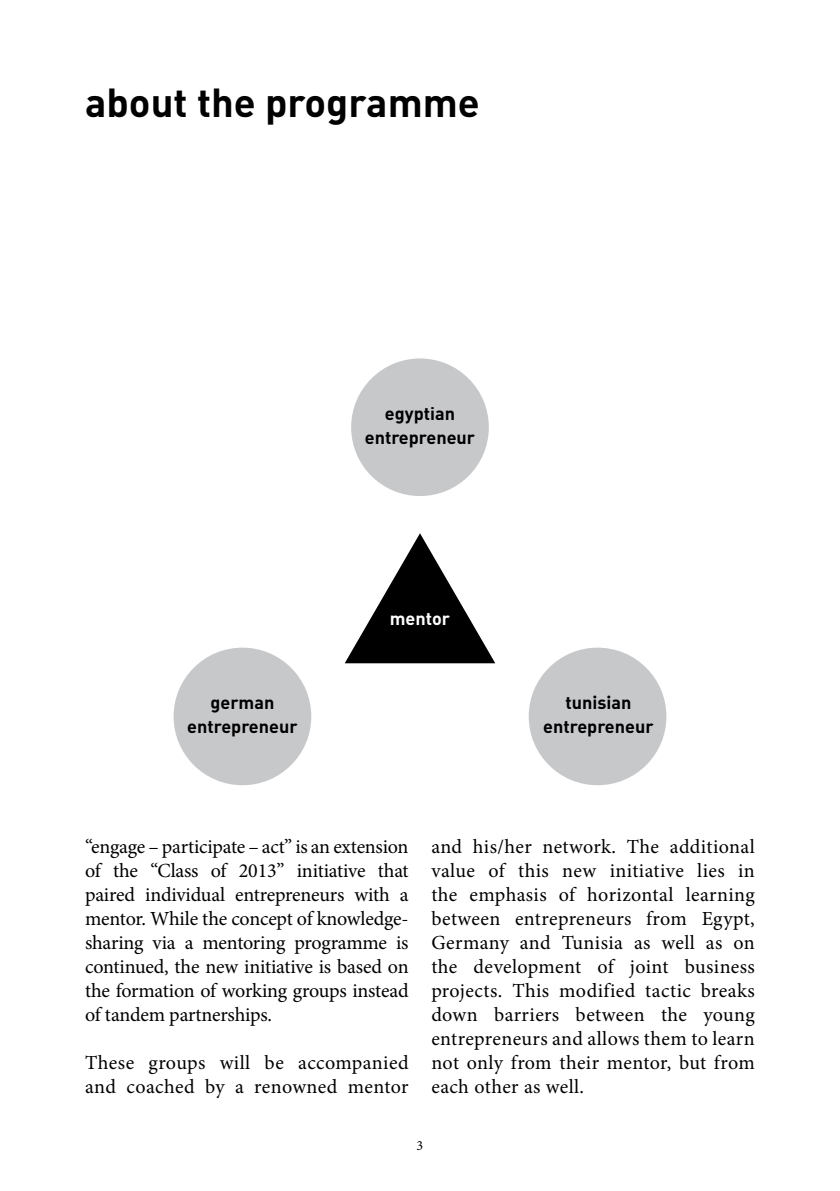
<style>
.page{position:relative;width:840px;height:1191px;background:#fff}
.page>*{position:absolute;margin:0;border:0;box-sizing:border-box;transform-origin:0 0}
.t1{font:40px "FFDIN Bold Alternate";color:#000}
.t2{font:20px/24px "Minion Pro";letter-spacing:.01em;color:#000;text-align:justify}
.t3{font:18px/24px "FFDIN Bold Alternate";color:#000;text-align:center}
.t4{font:700 18px/24px "FFDIN";color:#000;text-align:center}
.t5{font:18px "FFDIN Bold Alternate";color:#fff}
.t6{font:14px "Minion Pro";color:#000}
</style>
<div class="page">
<div style="left:351px;top:358px;width:137px;height:138px;background:#c7c8ca;border-radius:50%"></div>
<div style="left:173px;top:647px;width:138px;height:138px;background:#c7c8ca;border-radius:50%"></div>
<div style="left:528px;top:647px;width:138px;height:138px;background:#c7c8ca;border-radius:50%"></div>
<svg style="left:345px;top:533px;width:150px;height:130px"></svg>
<h1 class="t1" style="left:85px;top:77px;width:396px">about the programme</h1>
<p class="t4" style="left:364px;top:401px;width:112px">egyptian entrepreneur</p>
<p class="t5" style="left:389px;top:607px;width:62px">mentor</p>
<p class="t3" style="left:187px;top:690px;width:112px">german entrepreneur</p>
<p class="t3" style="left:543px;top:690px;width:112px">tunisian entrepreneur</p>
<p class="t2" style="left:85px;top:835px;width:325px">“engage – participate – act” is an extension of the “Class of 2013” initiative that paired individual entrepreneurs with a mentor. While the concept of knowledge&shy;sharing via a mentoring programme is continued, the new initiative is based on the formation of working groups instead of tandem partnerships.</p>
<p class="t2" style="left:85px;top:1051px;width:325px">These groups will be accompanied and coached by a renowned mentor</p>
<p class="t2" style="left:431px;top:835px;width:325px">and his/her network. The additional value of this new initiative lies in the emphasis of horizontal learning between entrepreneurs from Egypt, Germany and Tunisia as well as on the development of joint business projects. This modified tactic breaks down barriers between the young entrepreneurs and allows them to learn not only from their mentor, but from each other as well.</p>
<p class="t6" style="left:416px;top:1136px;width:8px">3</p>
</div>
